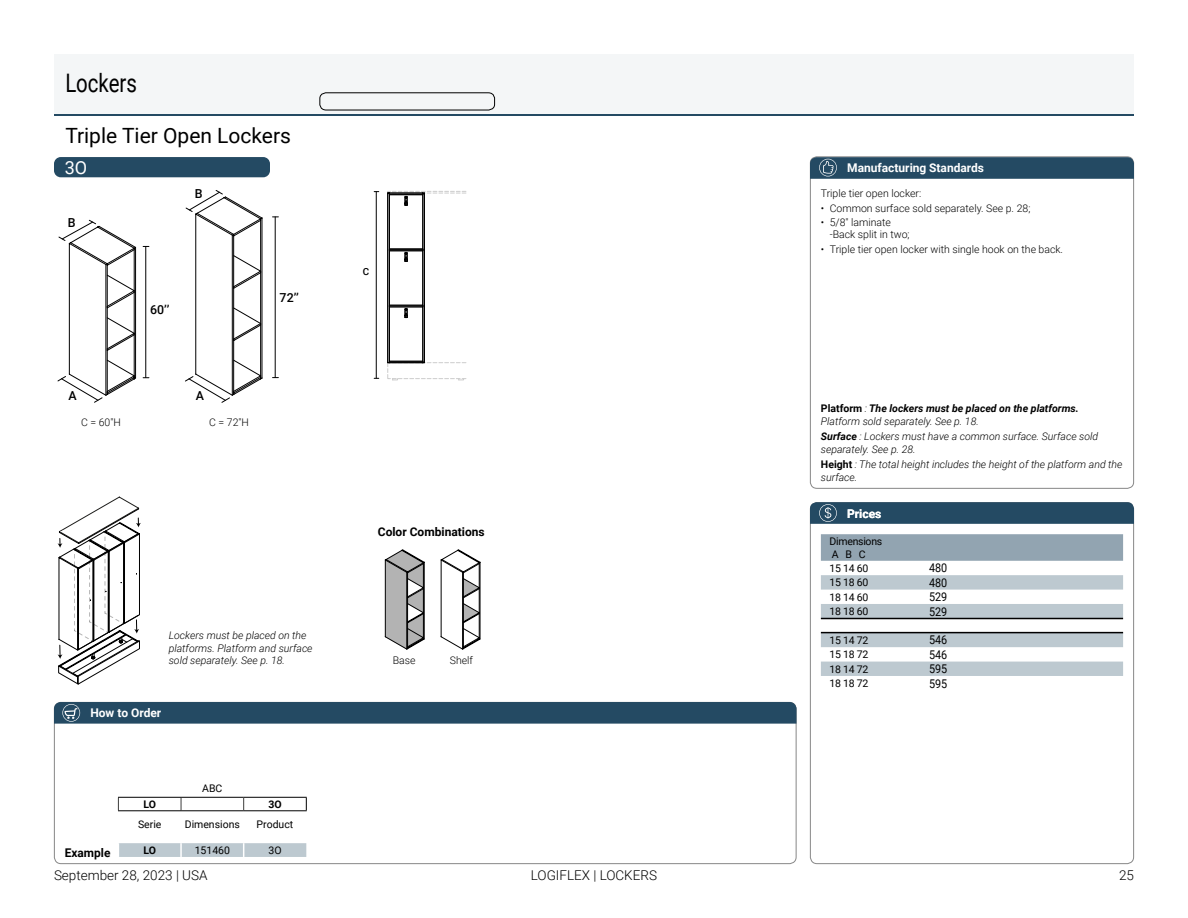
<style>
.page{position:relative;width:1188px;height:918px;background:#fff}
.page>*{position:absolute;margin:0;border:0;box-sizing:border-box;transform-origin:0 0}
.t1{font:25.5px "Roboto";color:#000;scale:.8 1}
.t2{font:21px "Roboto";color:#000}
.t3{font:18px "Roboto";color:#fff}
.t4{font:300 13.5px "Roboto";color:#000}
.t5{font:500 12.45px "Roboto";color:#000}
.t6{font:700 12px "Roboto";color:#fff}
.t7{font:12px "Roboto";letter-spacing:-.01em;color:#000;scale:.9 1}
.t8{font:700 12px "Roboto";color:#000}
.t9{font:italic 300 10.5px/12.6px "Roboto";color:#000}
.t10{font:300 10.5px/12px "Roboto";color:#000}
.t11{font:10.5px/13.5px "Roboto";letter-spacing:-.025em;color:#000}
.t12{font:italic 700 10.5px/12.6px "Roboto";color:#000}
.t13{font:10.5px "Roboto";color:#000}
.t14{font:700 10.5px "Roboto";color:#000}
.t15{font:500 9.75px "Roboto";color:#000}
.s1{font-style:normal}
.s2{font-weight:300}
.s3{font-weight:700}
.s4{font-weight:700;font-style:normal}
</style>
<div class="page">
<div style="left:810px;top:156px;width:324px;height:333px;border:1px solid #878787;border-radius:6px"></div>
<svg style="left:810px;top:157px;width:324px;height:22px;background:#294e67"></svg>
<div style="left:54px;top:702px;width:742px;height:22px;background:#244a63"></div>
<svg style="left:810px;top:502px;width:324px;height:22px;background:#294e66"></svg>
<hr style="left:54px;top:113px;width:1080px;height:3px;background:#244a63">
<div style="left:54px;top:54px;width:1080px;height:59px;background:#f4f6f7"></div>
<div style="left:54px;top:157px;width:216px;height:20px;background:#244a63;border-radius:7px"></div>
<hr style="left:146px;top:246px;width:1px;height:131px;background:#000">
<hr style="left:275px;top:217px;width:1px;height:160px;background:#000">
<svg style="left:57px;top:220px;width:79px;height:183px"></svg>
<svg style="left:185px;top:190px;width:78px;height:213px"></svg>
<svg style="left:821px;top:534px;width:302px;height:27px;background:#93a5b2"></svg>
<svg style="left:821px;top:575px;width:302px;height:101px"></svg>
<svg style="left:441px;top:550px;width:40px;height:100px"></svg>
<svg style="left:385px;top:550px;width:40px;height:100px;background:#a3a3a3"></svg>
<hr style="left:821px;top:618px;width:302px;height:1px;background:#000">
<hr style="left:821px;top:632px;width:302px;height:1px;background:#000">
<svg style="left:58px;top:496px;width:83px;height:189px"></svg>
<svg style="left:387px;top:191px;width:80px;height:189px"></svg>
<hr style="left:376px;top:192px;width:1px;height:186px;background:#000">
<svg style="left:119px;top:843px;width:187px;height:14px;background:#bfcad1"></svg>
<svg style="left:181px;top:798px;width:1px;height:12px"></svg>
<svg style="left:243px;top:798px;width:1px;height:12px"></svg>
<svg style="left:118px;top:798px;width:1px;height:12px"></svg>
<hr style="left:118px;top:797px;width:63px;height:1px;background:#000">
<hr style="left:181px;top:797px;width:63px;height:1px;background:#000">
<hr style="left:244px;top:797px;width:63px;height:1px;background:#000">
<hr style="left:118px;top:810px;width:63px;height:1px;background:#000">
<hr style="left:181px;top:810px;width:63px;height:1px;background:#000">
<hr style="left:244px;top:810px;width:63px;height:1px;background:#000">
<svg style="left:306px;top:798px;width:1px;height:12px"></svg>
<div style="left:319px;top:92px;width:176px;height:18px;border:1px solid #000;border-radius:6px"></div>
<h1 class="t1" style="left:65px;top:65px;width:91px">Lockers</h1>
<h2 class="t2" style="left:65px;top:121px;width:227px">Triple Tier Open Lockers</h2>
<h3 class="t3" style="left:65px;top:155px;width:24px">3O</h3>
<p class="t5" style="left:68px;top:214px;width:9px">B</p>
<p class="t5" style="left:68px;top:387px;width:10px">A</p>
<p class="t5" style="left:195px;top:185px;width:9px">B</p>
<p class="t5" style="left:150px;top:301px;width:21px">60’’</p>
<p class="t5" style="left:196px;top:387px;width:10px">A</p>
<p class="t10" style="left:81px;top:416px;width:41px">C = 60"H</p>
<p class="t10" style="left:209px;top:416px;width:41px">C = 72"H</p>
<p class="t5" style="left:280px;top:289px;width:21px">72’’</p>
<p class="t9" style="left:169px;top:629px;width:145px">Lockers must be placed on the platforms. Platform and surface sold separately. See p. 18.</p>
<p class="t6" style="left:90px;top:705px;width:72px">How to Order</p>
<p class="t11" style="left:202px;top:781px;width:22px">ABC</p>
<p class="t14" style="left:143px;top:797px;width:14px">LO</p>
<p class="t14" style="left:268px;top:797px;width:15px">3O</p>
<p class="t11" style="left:138px;top:818px;width:25px">Serie</p>
<p class="t13" style="left:185px;top:817px;width:57px">Dimensions</p>
<p class="t13" style="left:257px;top:817px;width:38px">Product</p>
<p class="t8" style="left:65px;top:844px;width:47px">Example</p>
<p class="t14" style="left:143px;top:843px;width:14px">LO</p>
<p class="t11" style="left:195px;top:843px;width:37px">151460</p>
<p class="t11" style="left:268px;top:843px;width:15px">3O</p>
<p class="t4" style="left:54px;top:866px;width:155px">September 28, 2023 | USA</p>
<p class="t15" style="left:363px;top:265px;width:8px">C</p>
<p class="t8" style="left:378px;top:523px;width:108px">Color Combinations</p>
<p class="t10" style="left:393px;top:654px;width:24px">Base</p>
<p class="t10" style="left:450px;top:654px;width:25px">Shelf</p>
<p class="t4" style="left:531px;top:866px;width:128px">LOGIFLEX | LOCKERS</p>
<p class="t6" style="left:847px;top:159px;width:138px">Manufacturing Standards</p>
<p class="t10" style="left:821px;top:187px;width:102px">Triple tier open locker:</p>
<p class="t10" style="left:821px;top:201px;width:211px">• Common surface sold separately. See p. 28;</p>
<p class="t10" style="left:830px;top:216px;width:81px;text-indent:-9px">• 5/8" laminate -Back split in two;</p>
<p class="t10" style="left:821px;top:243px;width:244px">• Triple tier open locker with single hook on the back.</p>
<p class="t12" style="left:821px;top:402px;width:259px"><span class="s1">Platform</span> <span class="s2">:</span> The lockers must be placed on the platforms.<br><span class="s2">Platform sold separately. See p. 18.</span></p>
<p class="t9" style="left:821px;top:430px;width:279px"><span class="s3">Surface</span> : Lockers must have a common surface. Surface sold separately. See p. 28.</p>
<p class="t9" style="left:821px;top:458px;width:303px"><span class="s4">Height</span> : The total height includes the height of the platform and the surface.</p>
<p class="t6" style="left:847px;top:505px;width:36px">Prices</p>
<p class="t11" style="left:830px;top:534px;width:54px">Dimensions<br>A B C<br>15 14 60</p>
<p class="t7" style="left:929px;top:560px;width:21px">480</p>
<p class="t11" style="left:830px;top:575px;width:40px">15 18 60</p>
<p class="t7" style="left:929px;top:574px;width:21px">480</p>
<p class="t11" style="left:830px;top:590px;width:40px">18 14 60</p>
<p class="t7" style="left:929px;top:589px;width:21px">529</p>
<p class="t11" style="left:830px;top:604px;width:40px">18 18 60</p>
<p class="t7" style="left:929px;top:603px;width:21px">529</p>
<p class="t11" style="left:830px;top:633px;width:40px">15 14 72</p>
<p class="t7" style="left:929px;top:632px;width:21px">546</p>
<p class="t11" style="left:830px;top:647px;width:40px">15 18 72</p>
<p class="t7" style="left:929px;top:646px;width:21px">546</p>
<p class="t11" style="left:830px;top:662px;width:40px">18 14 72</p>
<p class="t7" style="left:929px;top:661px;width:21px">595</p>
<p class="t11" style="left:830px;top:676px;width:40px">18 18 72</p>
<p class="t7" style="left:929px;top:675px;width:21px">595</p>
<p class="t4" style="left:1119px;top:866px;width:16px">25</p>
</div>
